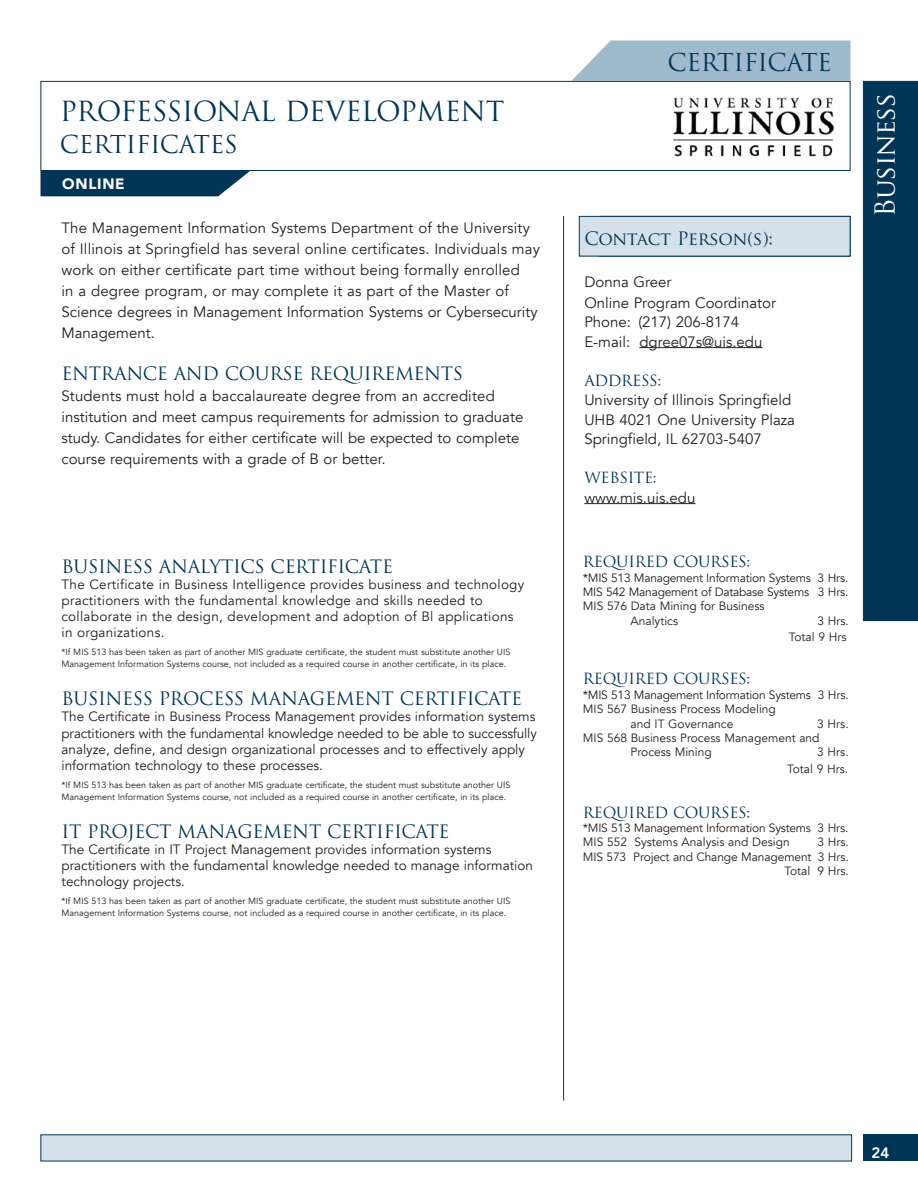
<style>
.page{position:relative;width:918px;height:1188px;background:#fff}
.page>*{position:absolute;margin:0;border:0;box-sizing:border-box;transform-origin:0 0}
.degree{font:27px "Trajan Pro";letter-spacing:-.015em;color:#003555}
.t1{font:27px "Trajan Pro";letter-spacing:-.015em;color:#fff}
.degree-2{font:24px "Trajan Pro";letter-spacing:-.015em;color:#003555}
.TOC_blue_Subs{font:18px "Trajan Pro";letter-spacing:-.02em;color:#003555}
.body_avenir_book_10{font:18px "Trajan Pro";letter-spacing:-.02em;color:#003555}
.rt_contact{font:18px "Trajan Pro";letter-spacing:-.025em;color:#003555}
.body_avenir_book_10-2{font:15px/21px "Avenir";color:#231f20}
.TOC_blue_Subs-2{font:15px "Trajan Pro";letter-spacing:-.02em;color:#003555}
.body_avenir_book_10-3{font:900 15px "Avenir";letter-spacing:.05em;color:#fff}
.t2{font:800 15px "Avenir";color:#fff}
.body_avenir_book_9_a{font:13.5px/16.2px "Avenir";color:#231f20}
.body_avenir_book_9_a-2{font:13.5px/16.2px "Avenir";letter-spacing:.02em;color:#231f20}
.body_avenir_book_9_a-3{font:12px/14.4px "Avenir";color:#231f20}
.body_avenir_book_9_a-4{font:12px "Avenir";letter-spacing:-.02em;color:#231f20}
.TOC_blue_Subs-3{font:12px "Avenir";letter-spacing:-.02em;color:#231f20}
.body_avenir_book_9_a-5{font:9px/12px "Avenir";color:#231f20}
</style>
<div class="page">
<div style="left:863px;top:1134px;width:55px;height:27px;background:#003555"></div>
<div style="left:40px;top:81px;width:810px;height:90px;background:#fff;border:1px solid #003555"></div>
<div style="left:863px;top:81px;width:55px;height:540px;background:#003555"></div>
<div style="left:40px;top:1134px;width:812px;height:27px;background:#d4e0ea"></div>
<div style="left:579px;top:216px;width:271px;height:40px;background:#d4e0ea;border:1px solid #003555"></div>
<hr style="left:563px;top:216px;width:1px;height:885px;background:#003555">
<hr style="left:639px;top:347px;width:124px;height:1px;background:#231f20">
<hr style="left:584px;top:503px;width:111px;height:1px;background:#231f20">
<img style="left:673px;top:97px;width:162px;height:60px">
<svg style="left:571px;top:40px;width:279px;height:41px;background:#a6bed1"></svg>
<svg style="left:40px;top:171px;width:210px;height:25px;background:#134462"></svg>
<p class="degree" style="left:60px;top:94px;width:446px">PROFESSIONAL DEVELOPMENT</p>
<p class="degree-2" style="left:60px;top:129px;width:179px">CERTIFICATES</p>
<p class="body_avenir_book_10-3" style="left:62px;top:170px;width:64px">ONLINE</p>
<p class="body_avenir_book_10-2" style="left:61px;top:217px;width:480px">The Management Information Systems Department of the University of Illinois at Springfield has several online certificates. Individuals may work on either certificate part time without being formally enrolled<br>in a degree program, or may complete it as part of the Master of Science degrees in Management Information Systems or Cybersecurity Management.</p>
<p class="TOC_blue_Subs" style="left:61px;top:362px;width:403px">ENTRANCE AND COURSE REQUIREMENTS</p>
<p class="body_avenir_book_10-2" style="left:61px;top:386px;width:463px">Students must hold a baccalaureate degree from an accredited institution and meet campus requirements for admission to graduate study. Candidates for either certificate will be expected to complete course requirements with a grade of B or better.</p>
<p class="body_avenir_book_10" style="left:62px;top:555px;width:333px">BUSINESS ANALYTICS CERTIFICATE</p>
<p class="body_avenir_book_9_a-2" style="left:62px;top:576px;width:464px">The Certificate in Business Intelligence provides business and technology practitioners with the fundamental knowledge and skills needed to collaborate in the design, development and adoption of Bl applications in organizations.</p>
<p class="body_avenir_book_9_a-5" style="left:62px;top:647px;width:450px">*If MIS 513 has been taken as part of another MIS graduate certificate, the student must substitute another UIS<br>Management Information Systems course, not included as a required course in another certificate, in its place.</p>
<p class="TOC_blue_Subs" style="left:62px;top:687px;width:462px">BUSINESS PROCESS MANAGEMENT CERTIFICATE</p>
<p class="body_avenir_book_9_a" style="left:62px;top:709px;width:476px">The Certificate in Business Process Management provides information systems</p>
<p class="body_avenir_book_9_a" style="left:62px;top:725px;width:477px">practitioners with the fundamental knowledge needed to be able to successfully</p>
<p class="body_avenir_book_9_a" style="left:62px;top:741px;width:465px">analyze, define, and design organizational processes and to effectively apply</p>
<p class="body_avenir_book_9_a" style="left:62px;top:758px;width:263px">information technology to these processes.</p>
<p class="body_avenir_book_9_a-5" style="left:62px;top:779px;width:450px">*If MIS 513 has been taken as part of another MIS graduate certificate, the student must substitute another UIS<br>Management Information Systems course, not included as a required course in another certificate, in its place.</p>
<p class="TOC_blue_Subs" style="left:62px;top:820px;width:390px">IT PROJECT MANAGEMENT CERTIFICATE</p>
<p class="body_avenir_book_9_a" style="left:62px;top:842px;width:473px">The Certificate in IT Project Management provides information systems practitioners with the fundamental knowledge needed to manage information technology projects.</p>
<p class="body_avenir_book_9_a-5" style="left:62px;top:896px;width:450px">*If MIS 513 has been taken as part of another MIS graduate certificate, the student must substitute another UIS<br>Management Information Systems course, not included as a required course in another certificate, in its place.</p>
<p class="degree-2" style="left:668px;top:47px;width:166px">CERTIFICATE</p>
<p class="rt_contact" style="left:584px;top:227px;width:190px">Contact Person(s):</p>
<p class="body_avenir_book_10-2" style="left:584px;top:271px;width:89px">Donna Greer</p>
<p class="body_avenir_book_10-2" style="left:584px;top:292px;width:193px">Online Program Coordinator</p>
<p class="body_avenir_book_10-2" style="left:584px;top:312px;width:156px">Phone: (217) 206-8174</p>
<p class="body_avenir_book_10-2" style="left:584px;top:331px;width:180px">E-mail: dgree07s@uis.edu</p>
<p class="TOC_blue_Subs-2" style="left:584px;top:371px;width:78px">ADDRESS:</p>
<p class="body_avenir_book_10-2" style="left:584px;top:390px;width:208px">University of Illinois Springfield</p>
<p class="body_avenir_book_10-2" style="left:584px;top:409px;width:212px">UHB 4021 One University Plaza</p>
<p class="body_avenir_book_10-2" style="left:584px;top:429px;width:179px">Springfield, IL 62703-5407</p>
<p class="TOC_blue_Subs-2" style="left:584px;top:468px;width:74px">WEBSITE:</p>
<p class="body_avenir_book_10-2" style="left:584px;top:487px;width:113px">www.mis.uis.edu</p>
<p class="TOC_blue_Subs-2" style="left:583px;top:552px;width:169px">REQUIRED COURSES:</p>
<p class="TOC_blue_Subs-3" style="left:583px;top:570px;width:267px">*MIS 513 Management Information Systems 3 Hrs.</p>
<p class="body_avenir_book_9_a-4" style="left:583px;top:585px;width:267px">MIS 542 Management of Database Systems 3 Hrs.</p>
<p class="body_avenir_book_9_a-3" style="left:631px;top:599px;width:136px;text-indent:-48px">MIS 576 Data Mining for Business<br>Analytics</p>
<p class="body_avenir_book_9_a-3" style="left:817px;top:614px;width:33px">3 Hrs.</p>
<p class="body_avenir_book_9_a-3" style="left:789px;top:630px;width:59px">Total 9 Hrs</p>
<p class="TOC_blue_Subs-2" style="left:583px;top:669px;width:169px">REQUIRED COURSES:</p>
<p class="body_avenir_book_9_a-4" style="left:583px;top:688px;width:267px">*MIS 513 Management Information Systems 3 Hrs.</p>
<p class="body_avenir_book_9_a-3" style="left:583px;top:702px;width:195px">MIS 567 Business Process Modeling</p>
<p class="body_avenir_book_9_a-3" style="left:631px;top:717px;width:104px">and IT Governance</p>
<p class="body_avenir_book_9_a-3" style="left:817px;top:717px;width:33px">3 Hrs.</p>
<p class="body_avenir_book_9_a-3" style="left:631px;top:731px;width:190px;text-indent:-48px">MIS 568 Business Process Management and<br>Process Mining</p>
<p class="body_avenir_book_9_a-3" style="left:817px;top:745px;width:33px">3 Hrs.</p>
<p class="body_avenir_book_9_a-3" style="left:787px;top:762px;width:62px">Total 9 Hrs.</p>
<p class="TOC_blue_Subs-2" style="left:583px;top:803px;width:169px">REQUIRED COURSES:</p>
<p class="body_avenir_book_9_a-4" style="left:583px;top:821px;width:267px">*MIS 513 Management Information Systems 3 Hrs.</p>
<p class="body_avenir_book_9_a-3" style="left:583px;top:835px;width:208px">MIS 552 Systems Analysis and Design</p>
<p class="body_avenir_book_9_a-3" style="left:818px;top:835px;width:33px">3 Hrs.</p>
<p class="body_avenir_book_9_a-3" style="left:583px;top:850px;width:268px">MIS 573 Project and Change Management 3 Hrs.</p>
<p class="body_avenir_book_9_a-3" style="left:784px;top:864px;width:66px">Total 9 Hrs.</p>
<h1 class="t1" style="left:868px;top:217px;width:126px;rotate:-90deg">Business</h1>
<p class="t2" style="left:872px;top:1142px;width:19px">24</p>
</div>
